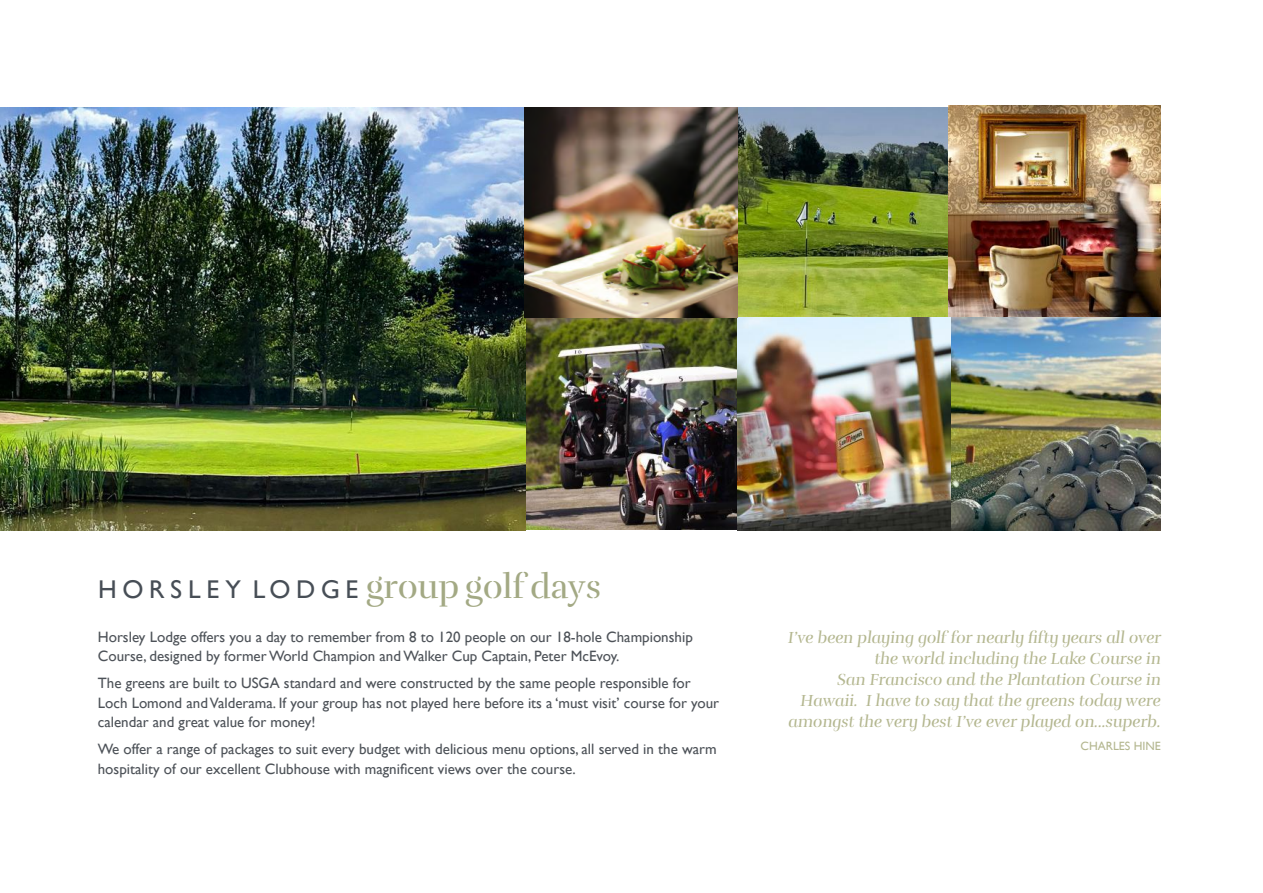
<style>
.page{position:relative;width:1263px;height:893px;background:#fff}
.page>*{position:absolute;margin:0;border:0;box-sizing:border-box;transform-origin:0 0}
.t1{font:34.2px "Rufina Stencil Regular";color:#a3a984}
.t2{font:16.5px/21px "Rufina Stencil Regular Italic";color:#b4b790;text-align:right}
.t3{font:15px/19.5px "Gill Sans";color:#4d5258}
.t4{font:12px "Gill Sans";color:#b4b790}
.s1{font-family:"Gill Sans Nova";font-size:25.65px;color:#474e56}
</style>
<div class="page">
<img style="left:525px;top:318px;width:423px;height:212px">
<img style="left:525px;top:107px;width:423px;height:211px">
<img style="left:948px;top:105px;width:213px;height:425px">
<img style="left:0;top:107px;width:525px;height:423px">
<h1 class="t1" style="left:98px;top:566px;width:504px"><span class="s1">HORSLEY LODGE</span>groupgolfdays</h1>
<p class="t3" style="left:98px;top:627px;width:597px">Horsley Lodge offers you a day to remember from 8 to 120 people on our 18-hole Championship<br>Course, designed by former World Champion and Walker Cup Captain, Peter McEvoy.</p>
<p class="t3" style="left:98px;top:674px;width:623px">The greens are built to USGA standard and were constructed by the same people responsible for<br>Loch Lomond and Valderama. If your group has not played here before its a ‘must visit’ course for your calendar and great value for money!</p>
<p class="t3" style="left:98px;top:740px;width:620px">We offer a range of packages to suit every budget with delicious menu options, all served in the warm hospitality of our excellent Clubhouse with magnificent views over the course.</p>
<p class="t2" style="left:788px;top:627px;width:375px">I’ve been playing golf for nearly fifty years all over the world including the Lake Course in<br>San Francisco and the Plantation Course in Hawaii. I have to say that the greens today were amongst the very best I’ve ever played on...superb.</p>
<p class="t4" style="left:1080px;top:739px;width:82px">CHARLES HINE</p>
</div>
